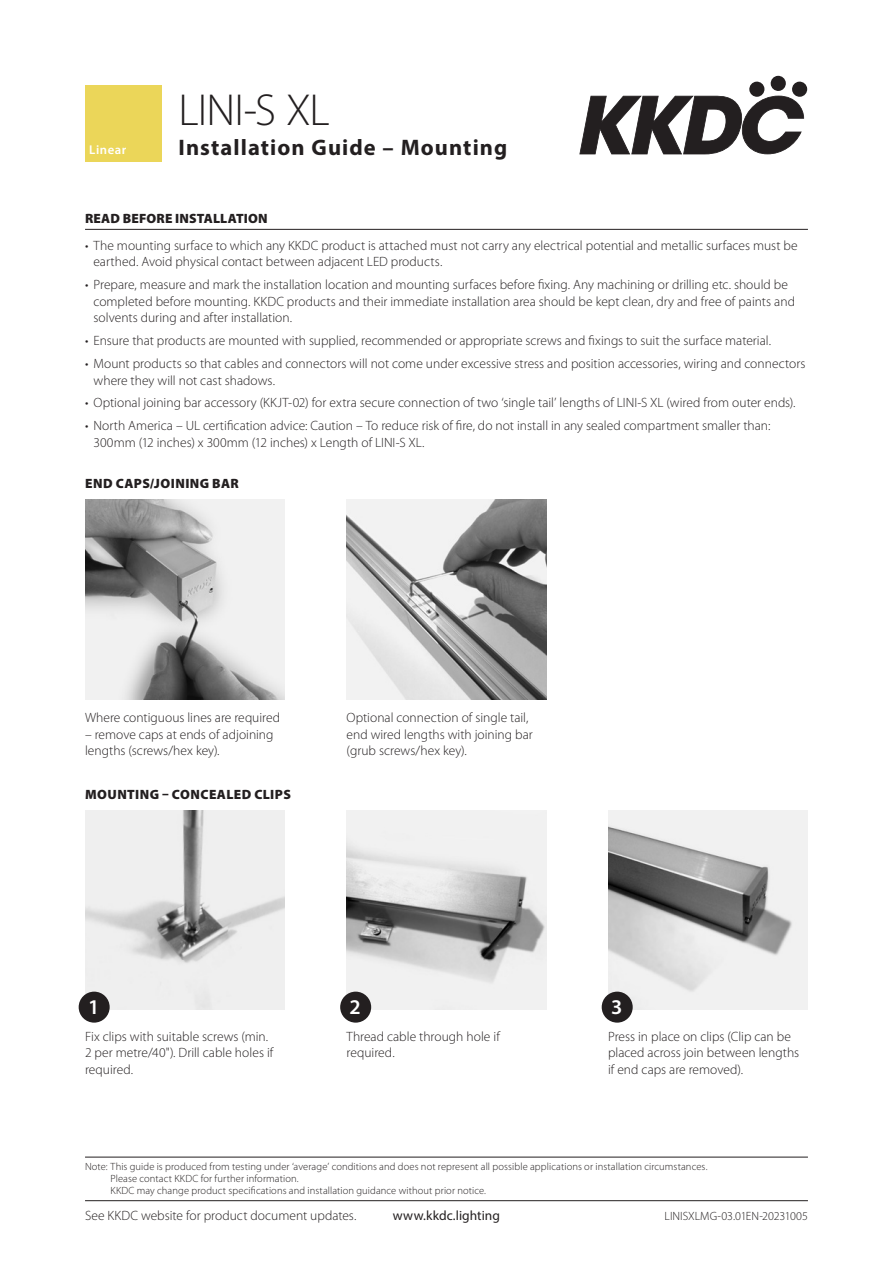
<style>
.page{position:relative;width:893px;height:1263px;background:#fff}
.page>*{position:absolute;margin:0;border:0;box-sizing:border-box;transform-origin:0 0}
.title_line1{font:300 45px "Myriad Pro";letter-spacing:-.02em;color:#231f20}
.title_line2{font:700 22.5px "Myriad Pro";letter-spacing:.045em;color:#231f20}
.round_picture_number{font:600 21px "Myriad Pro";color:#fff}
.image_caption{font:300 13.5px/16.2px "Myriad Pro";color:#231f20}
.Heading__caps{font:900 13.5px "Myriad Pro";letter-spacing:.035em;color:#231f20}
.heading{font:900 13.5px "Myriad Pro";letter-spacing:.015em;color:#231f20}
.t1{font:13.5px "Myriad Pro";letter-spacing:.005em;color:#231f20}
.t2{font:600 12.75px "Myriad Pro";letter-spacing:.04em;color:#fff}
.t3{font:300 12px "Myriad Pro";letter-spacing:-.005em;color:#231f20}
.t4{font:300 10.5px/12px "Myriad Pro";letter-spacing:.01em;color:#231f20}
</style>
<div class="page">
<svg style="left:579px;top:96px;width:225px;height:58px"></svg>
<svg style="left:749px;top:81px;width:16px;height:16px"></svg>
<div style="left:770px;top:76px;width:16px;height:15px;background:#231f20;border-radius:50%"></div>
<div style="left:792px;top:81px;width:15px;height:16px;background:#231f20;border-radius:50%"></div>
<div style="left:85px;top:85px;width:77px;height:77px;background:#ebd659"></div>
<hr style="left:85px;top:1157px;width:723px;height:1px;background:#231f20">
<hr style="left:85px;top:1200px;width:723px;height:1px;background:#231f20">
<hr style="left:85px;top:229px;width:723px;height:1px;background:#231f20">
<img style="left:85px;top:500px;width:200px;height:199px">
<img style="left:347px;top:500px;width:199px;height:199px">
<img style="left:85px;top:810px;width:200px;height:200px">
<img style="left:347px;top:810px;width:199px;height:200px">
<img style="left:608px;top:810px;width:200px;height:200px">
<div style="left:79px;top:992px;width:31px;height:31px;background:#231f20;border-radius:50%"></div>
<div style="left:340px;top:992px;width:31px;height:31px;background:#231f20;border-radius:50%"></div>
<div style="left:602px;top:992px;width:31px;height:31px;background:#231f20;border-radius:50%"></div>
<p class="t2" style="left:89px;top:142px;width:38px">Linear</p>
<p class="title_line1" style="left:179px;top:83px;width:153px">LINI-S XL</p>
<p class="title_line2" style="left:179px;top:133px;width:330px">Installation Guide – Mounting</p>
<p class="heading" style="left:85px;top:209px;width:184px">READ BEFORE INSTALLATION</p>
<p class="image_caption" style="left:94px;top:237px;width:706px;text-indent:-9px">• The mounting surface to which any KKDC product is attached must not carry any electrical potential and metallic surfaces must be earthed. Avoid physical contact between adjacent LED products.</p>
<p class="image_caption" style="left:94px;top:276px;width:703px;text-indent:-9px">• Prepare, measure and mark the installation location and mounting surfaces before fixing. Any machining or drilling etc. should be completed before mounting. KKDC products and their immediate installation area should be kept clean, dry and free of paints and solvents during and after installation.</p>
<p class="image_caption" style="left:85px;top:332px;width:687px">• Ensure that products are mounted with supplied, recommended or appropriate screws and fixings to suit the surface material.</p>
<p class="image_caption" style="left:94px;top:355px;width:713px;text-indent:-9px">• Mount products so that cables and connectors will not come under excessive stress and position accessories, wiring and connectors where they will not cast shadows.</p>
<p class="image_caption" style="left:85px;top:395px;width:712px">• Optional joining bar accessory (KKJT-02) for extra secure connection of two ‘single tail’ lengths of LINI-S XL (wired from outer ends).</p>
<p class="image_caption" style="left:94px;top:417px;width:678px;text-indent:-9px">• North America – UL certification advice: Caution – To reduce risk of fire, do not install in any sealed compartment smaller than:<br>300mm (12 inches) x 300mm (12 inches) x Length of LINI-S XL.</p>
<p class="Heading__caps" style="left:85px;top:475px;width:155px">END CAPS/JOINING BAR</p>
<p class="image_caption" style="left:85px;top:710px;width:197px">Where contiguous lines are required</p>
<p class="image_caption" style="left:85px;top:726px;width:190px">– remove caps at ends of adjoining lengths (screws/hex key).</p>
<p class="Heading__caps" style="left:85px;top:785px;width:207px">MOUNTING – CONCEALED CLIPS</p>
<p class="image_caption" style="left:347px;top:710px;width:188px">Optional connection of single tail, end wired lengths with joining bar (grub screws/hex key).</p>
<p class="round_picture_number" style="left:88px;top:993px;width:13px">1</p>
<p class="round_picture_number" style="left:350px;top:993px;width:13px">2</p>
<p class="round_picture_number" style="left:611px;top:993px;width:13px">3</p>
<p class="image_caption" style="left:85px;top:1028px;width:190px">Fix clips with suitable screws (min.<br>2 per metre/40"). Drill cable holes if required.</p>
<p class="image_caption" style="left:347px;top:1028px;width:155px">Thread cable through hole if required.</p>
<p class="image_caption" style="left:608px;top:1028px;width:193px">Press in place on clips (Clip can be placed across join between lengths if end caps are removed).</p>
<p class="t4" style="left:111px;top:1160px;width:598px;text-indent:-26px">Note: This guide is produced from testing under ‘average’ conditions and does not represent all possible applications or installation circumstances.<br>Please contact KKDC for further information.<br>KKDC may change product specifications and installation guidance without prior notice.</p>
<p class="image_caption" style="left:85px;top:1208px;width:273px">See KKDC website for product document updates.</p>
<p class="t1" style="left:393px;top:1207px;width:109px">www.kkdc.lighting</p>
<p class="t3" style="left:665px;top:1209px;width:145px">LINISXLMG-03.01EN-20231005</p>
</div>
